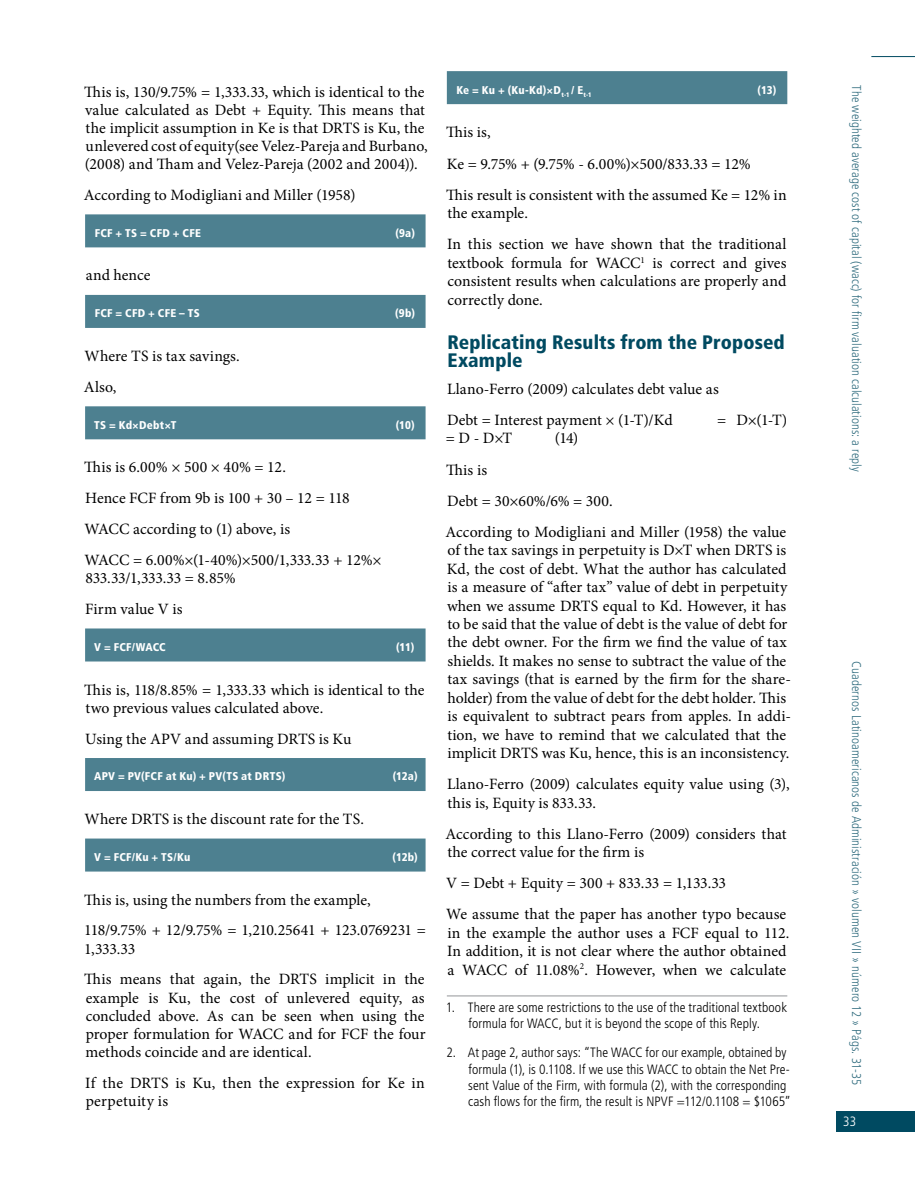
<style>
.page{position:relative;width:915px;height:1191px;background:#fff}
.page>*{position:absolute;margin:0;border:0;box-sizing:border-box;transform-origin:0 0}
.t1{font:900 condensed 19.5px/18.5px "Frutiger LT Std";letter-spacing:.005em;color:#004a61}
.t2{font:15.75px/18.5px "Minion Pro";color:#000}
.t3{font:300 condensed 13.5px/16.2px "Frutiger LT Std";letter-spacing:.005em;color:#000;text-align:center}
.t4{font:300 condensed 13.5px "Frutiger LT Std";color:#fff}
.t5{font:300 condensed 12.75px "Frutiger LT Std";letter-spacing:.01em;color:#336e80}
.t6{font:900 condensed 11.25px "Frutiger LT Std";letter-spacing:.025em;color:#fff}
</style>
<div class="page">
<div style="left:836px;top:1111px;width:78px;height:20px;background:#004a61"></div>
<hr style="left:871px;top:56px;width:43px;height:1px;background:#004a61">
<div style="left:85px;top:214px;width:340px;height:33px;background:#4d8090"></div>
<div style="left:85px;top:295px;width:340px;height:33px;background:#4d8090"></div>
<div style="left:85px;top:406px;width:340px;height:33px;background:#4d8090"></div>
<div style="left:85px;top:628px;width:340px;height:33px;background:#4d8090"></div>
<div style="left:85px;top:758px;width:340px;height:33px;background:#4d8090"></div>
<div style="left:85px;top:838px;width:340px;height:33px;background:#4d8090"></div>
<div style="left:446px;top:71px;width:341px;height:33px;background:#4d8090"></div>
<hr style="left:446px;top:995px;width:341px;height:1px;background:#939598">
<p class="t2" style="left:84px;top:82px;width:345px">This is, 130/9.75% = 1,333.33, which is identical to the value calculated as Debt + Equity. This means that the implicit assumption in Ke is that DRTS is Ku, the unlevered cost of equity(see Velez-Pareja and Burbano, (2008) and Tham and Velez-Pareja (2002 and 2004)).</p>
<p class="t2" style="left:84px;top:186px;width:273px">According to Modigliani and Miller (1958)</p>
<p class="t6" style="left:95px;top:226px;width:108px">FCF + TS = CFD + CFE</p>
<p class="t6" style="left:395px;top:226px;width:21px">(9a)</p>
<p class="t2" style="left:86px;top:266px;width:66px">and hence</p>
<p class="t6" style="left:95px;top:307px;width:107px">FCF = CFD + CFE – TS</p>
<p class="t6" style="left:395px;top:307px;width:21px">(9b)</p>
<p class="t2" style="left:84px;top:340px;width:157px;line-height:30.9px">Where TS is tax savings.<br>Also,</p>
<p class="t6" style="left:94px;top:418px;width:84px">TS = Kd×Debt×T</p>
<p class="t6" style="left:395px;top:418px;width:20px">(10)</p>
<p class="t2" style="left:84px;top:452px;width:299px;line-height:30.9px">This is 6.00% × 500 × 40% = 12.<br>Hence FCF from 9b is 100 + 30 – 12 = 118<br>WACC according to (1) above, is<br>WACC = 6.00%×(1-40%)×500/1,333.33 + 12%×</p>
<p class="t2" style="left:85px;top:562px;width:152px;line-height:30.9px">833.33/1,333.33 = 8.85%<br>Firm value V is</p>
<p class="t6" style="left:94px;top:640px;width:73px">V = FCF/WACC</p>
<p class="t6" style="left:396px;top:640px;width:20px">(11)</p>
<p class="t2" style="left:84px;top:680px;width:342px">This is, 118/8.85% = 1,333.33 which is identical to the two previous values calculated above.</p>
<p class="t2" style="left:85px;top:729px;width:268px">Using the APV and assuming DRTS is Ku</p>
<p class="t6" style="left:94px;top:769px;width:193px">APV = PV(FCF at Ku) + PV(TS at DRTS)</p>
<p class="t6" style="left:392px;top:769px;width:26px">(12a)</p>
<p class="t2" style="left:84px;top:810px;width:281px">Where DRTS is the discount rate for the TS.</p>
<p class="t6" style="left:94px;top:850px;width:97px">V = FCF/Ku + TS/Ku</p>
<p class="t6" style="left:392px;top:850px;width:27px">(12b)</p>
<p class="t2" style="left:84px;top:884px;width:343px;line-height:30.9px">This is, using the numbers from the example,<br>118/9.75% + 12/9.75% = 1,210.25641 + 123.0769231 =</p>
<p class="t2" style="left:84px;top:933px;width:342px;line-height:30.9px">1,333.33<br>This means that again, the DRTS implicit in the</p>
<p class="t2" style="left:86px;top:988px;width:341px;text-align:justify">example is Ku, the cost of unlevered equity, as concluded above. As can be seen when using the proper formulation for WACC and for FCF the four methods coincide and are identical.</p>
<p class="t2" style="left:85px;top:1073px;width:341px">If the DRTS is Ku, then the expression for Ke in perpetuity is</p>
<p class="t6" style="left:456px;top:83px;width:137px">Ke = Ku + (Ku-Kd)×D<sub>t-1</sub> / E<sub>t-1</sub></p>
<p class="t6" style="left:757px;top:83px;width:20px">(13)</p>
<p class="t2" style="left:446px;top:117px;width:342px;line-height:31.2px">This is,<br>Ke = 9.75% + (9.75% - 6.00%)×500/833.33 = 12%<br>This result is consistent with the assumed Ke = 12% in</p>
<p class="t2" style="left:447px;top:198px;width:341px;line-height:31.2px">the example.<br>In this section we have shown that the traditional</p>
<p class="t2" style="left:447px;top:253px;width:340px;text-align:justify">textbook formula for WACC<sup>1</sup> is correct and gives consistent results when calculations are properly and correctly done.</p>
<p class="t1" style="left:447px;top:332px;width:338px">Replicating Results from the Proposed<br>Example</p>
<p class="t2" style="left:447px;top:373px;width:273px;line-height:31.2px">Llano-Ferro (2009) calculates debt value as<br>Debt = Interest payment × (1-T)/Kd</p>
<p class="t2" style="left:716px;top:411px;width:72px">= D×(1-T)</p>
<p class="t2" style="left:446px;top:429px;width:68px">= D - D×T</p>
<p class="t2" style="left:554px;top:429px;width:25px">(14)</p>
<p class="t2" style="left:445px;top:454px;width:342px;line-height:31.2px">This is<br>Debt = 30×60%/6% = 300.<br>According to Modigliani and Miller (1958) the value</p>
<p class="t2" style="left:447px;top:541px;width:345px">of the tax savings in perpetuity is D×T when DRTS is Kd, the cost of debt. What the author has calculated is a measure of “after tax” value of debt in perpetuity when we assume DRTS equal to Kd. However, it has to be said that the value of debt is the value of debt for the debt owner. For the firm we find the value of tax shields. It makes no sense to subtract the value of the tax savings (that is earned by the firm for the share&shy;holder) from the value of debt for the debt holder. This is equivalent to subtract pears from apples. In addi&shy;tion, we have to remind that we calculated that the implicit DRTS was Ku, hence, this is an inconsistency.</p>
<p class="t2" style="left:447px;top:775px;width:344px">Llano-Ferro (2009) calculates equity value using (3), this is, Equity is 833.33.</p>
<p class="t2" style="left:445px;top:824px;width:343px">According to this Llano-Ferro (2009) considers that the correct value for the firm is</p>
<p class="t2" style="left:446px;top:867px;width:341px;line-height:31.2px">V = Debt + Equity = 300 + 833.33 = 1,133.33<br>We assume that the paper has another typo because</p>
<p class="t2" style="left:447px;top:923px;width:344px">in the example the author uses a FCF equal to 112.<br>In addition, it is not clear where the author obtained a WACC of 11.08%<sup>2</sup>. However, when we calculate</p>
<p class="t3" style="left:445px;top:999px;width:343px">1. There are some restrictions to the use of the traditional textbook formula for WACC, but it is beyond the scope of this Reply.</p>
<p class="t3" style="left:468px;top:1044px;width:324px;text-align:left;text-indent:-22px">2. At page 2, author says: “The WACC for our example, obtained by formula (1), is 0.1108. If we use this WACC to obtain the Net Pre&shy;sent Value of the Firm, with formula (2), with the corresponding cash flows for the firm, the result is NPVF =112/0.1108 = $1065”</p>
<p class="t5" style="left:863px;top:85px;width:388px;rotate:90deg">The weighted average cost of capital (wacc) for firm valuation calculations: a reply</p>
<p class="t5" style="left:863px;top:661px;width:425px;rotate:90deg">Cuadernos Latinoamericanos de Administración » volumen VII » número 12 » Págs. 31-35</p>
<p class="t4" style="left:843px;top:1114px;width:14px">33</p>
</div>
